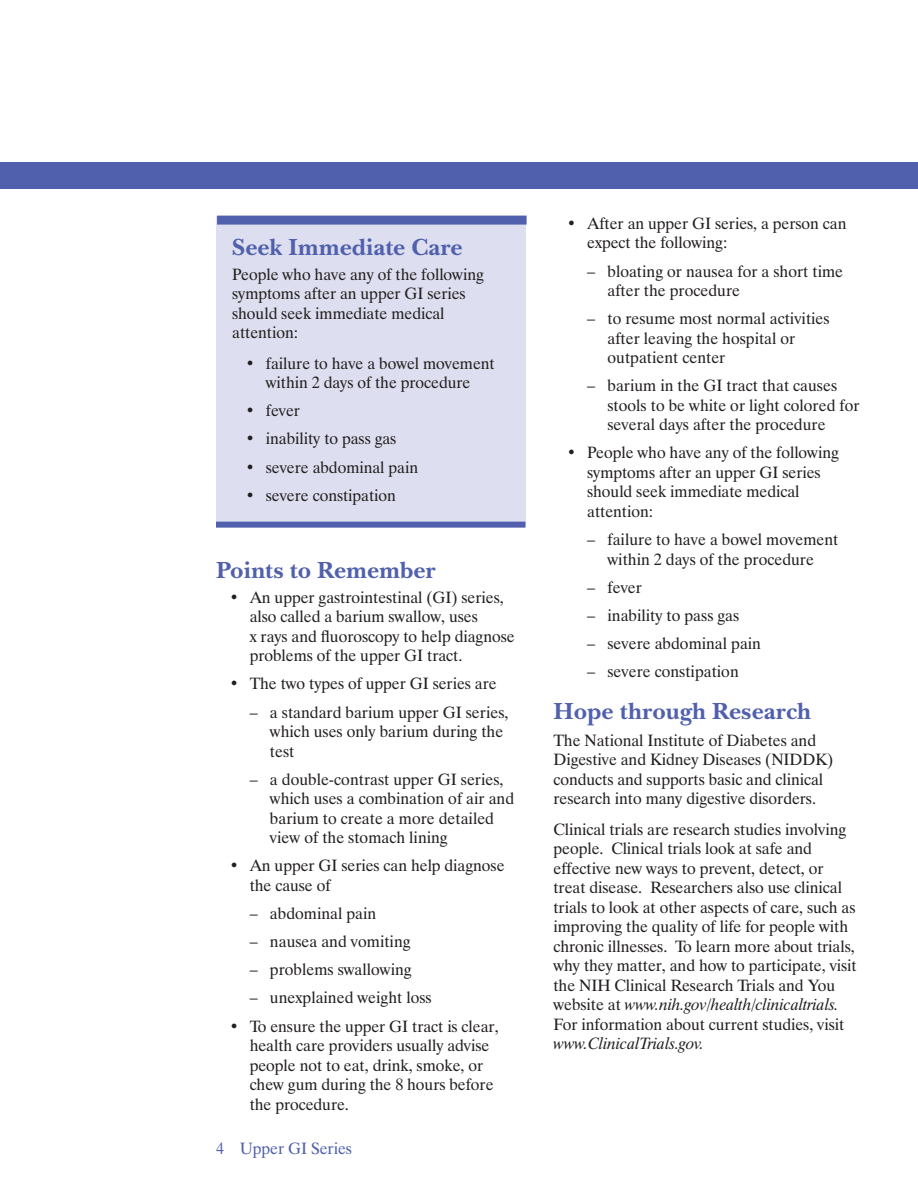
<style>
.page{position:relative;width:918px;height:1188px;background:#fff}
.page>*{position:absolute;margin:0;border:0;box-sizing:border-box;transform-origin:0 0}
._1a__Subhead_1{font:700 24px "New Baskerville ITC";color:#5060ac}
._2a__Body_Text{font:16.35px/19.5px "Dutch 801 BT";letter-spacing:-.005em;color:#231f20}
.t1{font:16.35px "Dutch 801 BT";letter-spacing:-.005em;color:#5060ac}
.s1{font-style:italic}
</style>
<div class="page">
<div style="left:0;top:162px;width:918px;height:27px;background:#5060ac"></div>
<div style="left:216px;top:216px;width:310px;height:308px;background:#dddeef"></div>
<div style="left:217px;top:216px;width:310px;height:9px;background:#5060ac"></div>
<div style="left:216px;top:522px;width:310px;height:6px;background:#5060ac"></div>
<h2 class="_1a__Subhead_1" style="left:232px;top:233px;width:232px">Seek Immediate Care</h2>
<p class="_2a__Body_Text" style="left:232px;top:264px;width:253px">People who have any of the following symptoms after an upper GI series should seek immediate medical attention:</p>
<p class="_2a__Body_Text" style="left:246px;top:353px;width:251px;text-align:center">• failure to have a bowel movement within 2 days of the procedure</p>
<p class="_2a__Body_Text" style="left:246px;top:401px;width:56px">• fever</p>
<p class="_2a__Body_Text" style="left:246px;top:429px;width:152px">• inability to pass gas</p>
<p class="_2a__Body_Text" style="left:246px;top:457px;width:174px">• severe abdominal pain</p>
<p class="_2a__Body_Text" style="left:246px;top:485px;width:152px">• severe constipation</p>
<h2 class="_1a__Subhead_1" style="left:216px;top:556px;width:221px">Points to Remember</h2>
<p class="_2a__Body_Text" style="left:250px;top:587px;width:267px;text-indent:-20px">• An upper gastrointestinal (GI) series, also called a barium swallow, uses<br>x rays and fluoroscopy to help diagnose problems of the upper GI tract.</p>
<p class="_2a__Body_Text" style="left:229px;top:674px;width:269px">• The two types of upper GI series are</p>
<p class="_2a__Body_Text" style="left:270px;top:702px;width:240px;text-indent:-20px">– a standard barium upper GI series, which uses only barium during the test</p>
<p class="_2a__Body_Text" style="left:270px;top:769px;width:246px;text-indent:-20px">– a double-contrast upper GI series, which uses a combination of air and barium to create a more detailed view of the stomach lining</p>
<p class="_2a__Body_Text" style="left:250px;top:856px;width:256px;text-indent:-20px">• An upper GI series can help diagnose the cause of</p>
<p class="_2a__Body_Text" style="left:250px;top:903px;width:128px">– abdominal pain</p>
<p class="_2a__Body_Text" style="left:250px;top:932px;width:162px">– nausea and vomiting</p>
<p class="_2a__Body_Text" style="left:250px;top:960px;width:164px">– problems swallowing</p>
<p class="_2a__Body_Text" style="left:250px;top:988px;width:184px">– unexplained weight loss</p>
<p class="_2a__Body_Text" style="left:250px;top:1016px;width:250px;text-indent:-20px">• To ensure the upper GI tract is clear, health care providers usually advise people not to eat, drink, smoke, or chew gum during the 8 hours before the procedure.</p>
<p class="t1" style="left:216px;top:1139px;width:138px">4 Upper GI Series</p>
<p class="_2a__Body_Text" style="left:587px;top:213px;width:261px;text-indent:-20px">• After an upper GI series, a person can expect the following:</p>
<p class="_2a__Body_Text" style="left:607px;top:261px;width:237px;text-indent:-20px">– bloating or nausea for a short time after the procedure</p>
<p class="_2a__Body_Text" style="left:607px;top:309px;width:224px;text-indent:-20px">– to resume most normal activities after leaving the hospital or outpatient center</p>
<p class="_2a__Body_Text" style="left:607px;top:376px;width:254px;text-indent:-20px">– barium in the GI tract that causes stools to be white or light colored for several days after the procedure</p>
<p class="_2a__Body_Text" style="left:587px;top:443px;width:253px;text-indent:-20px">• People who have any of the following symptoms after an upper GI series should seek immediate medical attention:</p>
<p class="_2a__Body_Text" style="left:587px;top:530px;width:253px;text-align:center">– failure to have a bowel movement within 2 days of the procedure</p>
<p class="_2a__Body_Text" style="left:587px;top:577px;width:56px">– fever</p>
<p class="_2a__Body_Text" style="left:587px;top:605px;width:154px">– inability to pass gas</p>
<p class="_2a__Body_Text" style="left:587px;top:634px;width:175px">– severe abdominal pain</p>
<p class="_2a__Body_Text" style="left:587px;top:662px;width:153px">– severe constipation</p>
<h2 class="_1a__Subhead_1" style="left:554px;top:697px;width:259px">Hope through Research</h2>
<p class="_2a__Body_Text" style="left:554px;top:730px;width:281px">The National Institute of Diabetes and Digestive and Kidney Diseases (NIDDK) conducts and supports basic and clinical research into many digestive disorders.</p>
<p class="_2a__Body_Text" style="left:554px;top:819px;width:305px">Clinical trials are research studies involving people. Clinical trials look at safe and effective new ways to prevent, detect, or treat disease. Researchers also use clinical trials to look at other aspects of care, such as improving the quality of life for people with chronic illnesses. To learn more about trials, why they matter, and how to participate, visit the NIH Clinical Research Trials and You website at <span class="s1">www.nih.gov/health/clinicaltrials.<br></span>For information about current studies, visit <span class="s1">www.ClinicalTrials.gov.</span></p>
</div>
